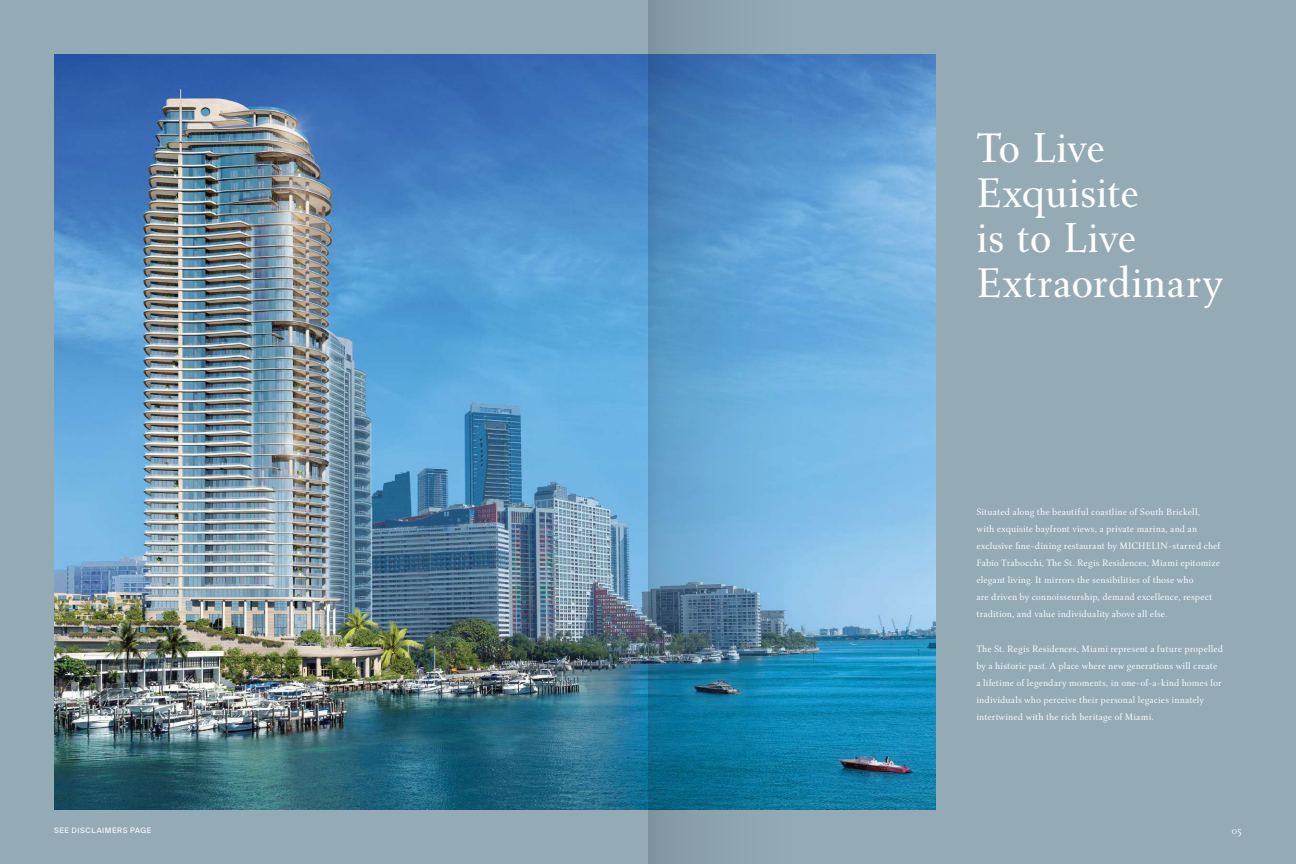
<style>
.page{position:relative;width:1296px;height:864px;background:#94abb6}
.page>*{position:absolute;margin:0;border:0;box-sizing:border-box;transform-origin:0 0}
.t1{font:45px/45px "Roos St Regis Display";letter-spacing:.005em;color:#fff}
.t2{font:10px/17px "Roos St Regis Text";letter-spacing:.005em;color:#fff}
.t3{font:7.5px "Suisse Intl";letter-spacing:.07em;color:#fff}
</style>
<div class="page">
<img style="left:54px;top:55px;width:882px;height:754px">
<svg style="left:648px;top:0;width:146px;height:864px;background:#5492bb"></svg>
<h1 class="t1" style="left:976px;top:126px;width:248px">To Live<br>Exquisite<br>is to Live<br>Extraordinary</h1>
<p class="t2" style="left:976px;top:503px;width:246px">Situated along the beautiful coastline of South Brickell,<br>with exquisite bayfront views, a private marina, and an exclusive fine-dining restaurant by MICHELIN-starred chef Fabio Trabocchi, The St. Regis Residences, Miami epitomize elegant living. It mirrors the sensibilities of those who<br>are driven by connoisseurship, demand excellence, respect tradition, and value individuality above all else.</p>
<p class="t2" style="left:976px;top:640px;width:248px">The St. Regis Residences, Miami represent a future propelled by a historic past. A place where new generations will create a lifetime of legendary moments, in one-of-a-kind homes for individuals who perceive their personal legacies innately intertwined with the rich heritage of Miami.</p>
<p class="t3" style="left:54px;top:826px;width:99px">SEE DISCLAIMERS PAGE</p>
<p class="t2" style="left:1231px;top:822px;width:12px">05</p>
</div>
